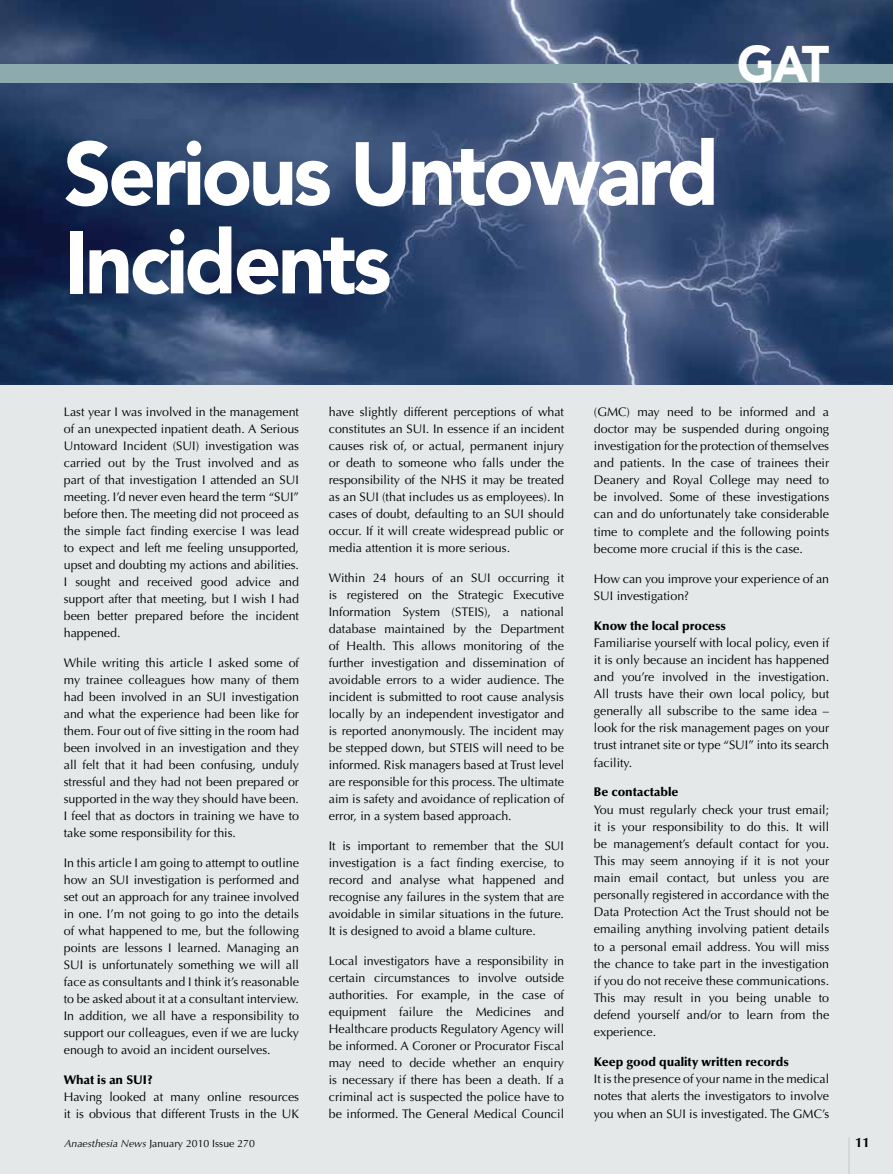
<style>
.page{position:relative;width:893px;height:1174px;background:#fff}
.page>*{position:absolute;margin:0;border:0;box-sizing:border-box;transform-origin:0 0}
.t1{font:900 88.5px/88.5px "Avenir LT";letter-spacing:-.04em;color:#fff;scale:.94 1}
.t2{font:900 51px "Avenir LT";color:#fff;scale:.94 1}
.t3{font:700 13.5px "Optima LT";color:#000}
.t4{font:12.45px/17px "Optima LT";color:#000;text-align:justify}
.t5{font:900 12.45px "Optima LT";color:#000}
.t6{font:10.5px "Optima LT";color:#000}
.s1{font-style:italic}
</style>
<div class="page">
<div style="left:0;top:381px;width:893px;height:793px;background:#e4e8e9"></div>
<img style="left:0;top:0;width:893px;height:384px">
<div style="left:0;top:64px;width:893px;height:18px;background:#8dabae"></div>
<hr style="left:848px;top:1137px;width:2px;height:37px;background:#cfd3d3">
<h1 class="t1" style="left:64px;top:129px;width:699px">Serious Untoward<br>Incidents</h1>
<h2 class="t2" style="left:737px;top:34px;width:99px">GAT</h2>
<p class="t4" style="left:64px;top:403px;width:237px">Last year I was involved in the management of an unexpected inpatient death. A Serious Untoward Incident (SUI) investigation was carried out by the Trust involved and as part of that investigation I attended an SUI meeting. I’d never even heard the term “SUI” before then. The meeting did not proceed as the simple fact finding exercise I was lead to expect and left me feeling unsupported, upset and doubting my actions and abilities.<br>I sought and received good advice and support after that meeting, but I wish I had been better prepared before the incident happened.</p>
<p class="t4" style="left:64px;top:654px;width:237px">While writing this article I asked some of my trainee colleagues how many of them had been involved in an SUI investigation and what the experience had been like for them. Four out of five sitting in the room had been involved in an investigation and they all felt that it had been confusing, unduly stressful and they had not been prepared or supported in the way they should have been.<br>I feel that as doctors in training we have to take some responsibility for this.</p>
<p class="t4" style="left:64px;top:854px;width:237px">In this article I am going to attempt to outline how an SUI investigation is performed and set out an approach for any trainee involved in one. I’m not going to go into the details of what happened to me, but the following points are lessons I learned. Managing an SUI is unfortunately something we will all face as consultants and I think it’s reasonable to be asked about it at a consultant interview.<br>In addition, we all have a responsibility to support our colleagues, even if we are lucky enough to avoid an incident ourselves.</p>
<p class="t5" style="left:64px;top:1072px;width:90px">What is an SUI?</p>
<p class="t4" style="left:64px;top:1088px;width:237px">Having looked at many online resources it is obvious that different Trusts in the UK</p>
<p class="t4" style="left:329px;top:403px;width:237px">have slightly different perceptions of what constitutes an SUI. In essence if an incident causes risk of, or actual, permanent injury or death to someone who falls under the responsibility of the NHS it may be treated as an SUI (that includes us as employees). In cases of doubt, defaulting to an SUI should occur. If it will create widespread public or media attention it is more serious.</p>
<p class="t4" style="left:329px;top:569px;width:237px">Within 24 hours of an SUI occurring it is registered on the Strategic Executive Information System (STEIS), a national database maintained by the Department of Health. This allows monitoring of the further investigation and dissemination of avoidable errors to a wider audience. The incident is submitted to root cause analysis locally by an independent investigator and is reported anonymously. The incident may be stepped down, but STEIS will need to be informed. Risk managers based at Trust level are responsible for this process. The ultimate aim is safety and avoidance of replication of error, in a system based approach.</p>
<p class="t4" style="left:329px;top:837px;width:237px">It is important to remember that the SUI investigation is a fact finding exercise, to record and analyse what happened and recognise any failures in the system that are avoidable in similar situations in the future.<br>It is designed to avoid a blame culture.</p>
<p class="t4" style="left:329px;top:952px;width:237px">Local investigators have a responsibility in certain circumstances to involve outside authorities. For example, in the case of equipment failure the Medicines and Healthcare products Regulatory Agency will be informed. A Coroner or Procurator Fiscal may need to decide whether an enquiry is necessary if there has been a death. If a criminal act is suspected the police have to be informed. The General Medical Council</p>
<p class="t4" style="left:594px;top:403px;width:237px">(GMC) may need to be informed and a doctor may be suspended during ongoing investigation for the protection of themselves and patients. In the case of trainees their Deanery and Royal College may need to be involved. Some of these investigations can and do unfortunately take considerable time to complete and the following points become more crucial if this is the case.</p>
<p class="t4" style="left:594px;top:570px;width:237px">How can you improve your experience of an<br>SUI investigation?</p>
<p class="t5" style="left:594px;top:618px;width:134px">Know the local process</p>
<p class="t4" style="left:594px;top:634px;width:237px">Familiarise yourself with local policy, even if it is only because an incident has happened and you’re involved in the investigation.<br>All trusts have their own local policy, but generally all subscribe to the same idea – look for the risk management pages on your trust intranet site or type “SUI” into its search facility.</p>
<p class="t5" style="left:594px;top:785px;width:86px">Be contactable</p>
<p class="t4" style="left:594px;top:801px;width:237px">You must regularly check your trust email; it is your responsibility to do this. It will be management’s default contact for you.<br>This may seem annoying if it is not your main email contact, but unless you are personally registered in accordance with the Data Protection Act the Trust should not be emailing anything involving patient details to a personal email address. You will miss the chance to take part in the investigation if you do not receive these communications.<br>This may result in you being unable to defend yourself and/or to learn from the experience.</p>
<p class="t5" style="left:594px;top:1054px;width:197px">Keep good quality written records</p>
<p class="t4" style="left:594px;top:1070px;width:237px">It is the presence of your name in the medical notes that alerts the investigators to involve you when an SUI is investigated. The GMC’s</p>
<p class="t6" style="left:65px;top:1137px;width:192px"><span class="s1">Anaesthesia News</span> January 2010 Issue 270</p>
<p class="t3" style="left:855px;top:1134px;width:17px">11</p>
</div>
